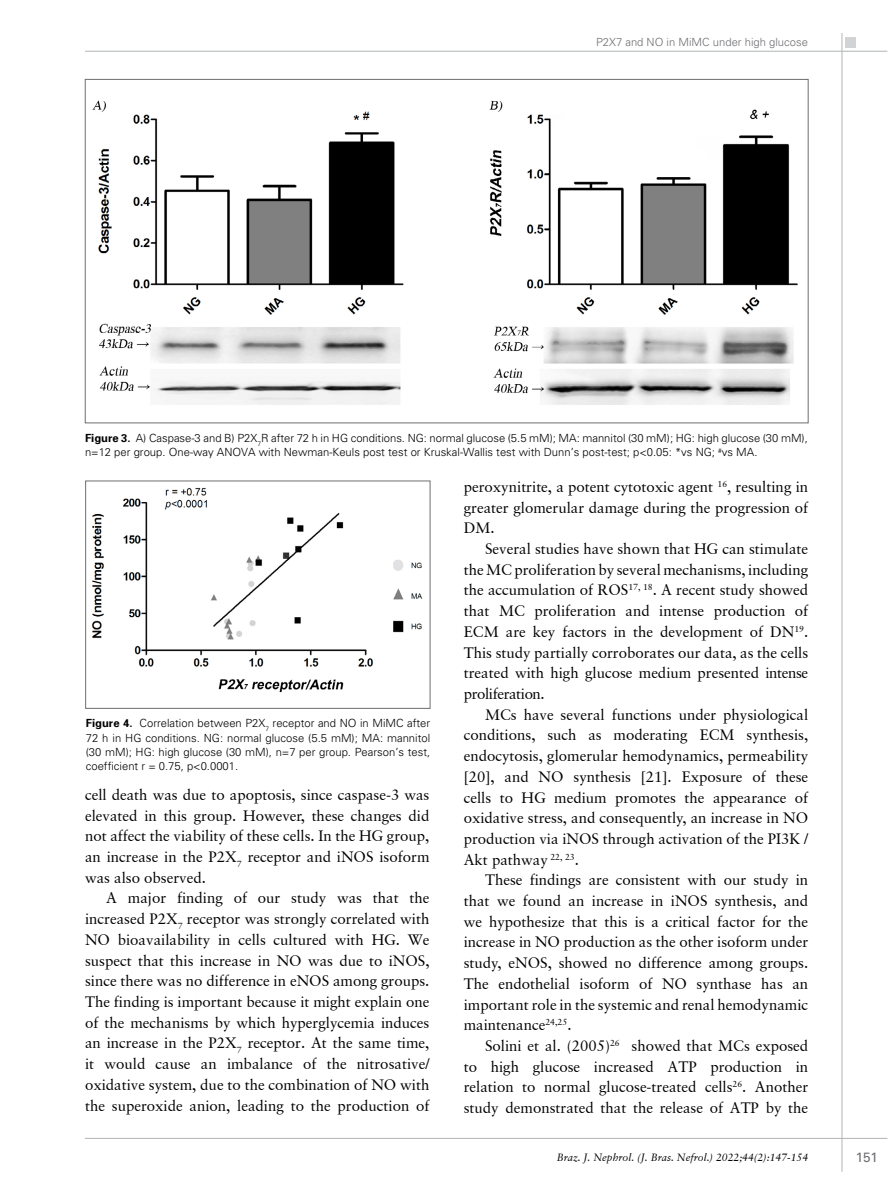
<style>
.page{position:relative;width:893px;height:1191px;background:#fff}
.page>*{position:absolute;margin:0;border:0;box-sizing:border-box;transform-origin:0 0}
.t1{font:15px/20.7px "Garamond Retrospective S Si";color:#000;text-align:justify}
.t2{font:13.5px "Univers LT Std";color:#6d6e71}
.t3{font:300 11.25px/14.2px "Univers LT Std";color:#000;text-align:justify}
.t4{font:300 11.25px "Univers LT Std";color:#6d6e71}
.t5{font:italic 10.5px "Garamond Retrospective S Si";color:#000}
.s1{font-family:"Univers 65";font-weight:700}
</style>
<div class="page">
<div style="left:845px;top:37px;width:11px;height:11px;background:#d1d3d4"></div>
<hr style="left:85px;top:51px;width:802px;height:1px;background:#b1b4b6">
<hr style="left:842px;top:33px;width:1px;height:1138px;background:#b1b4b6">
<hr style="left:85px;top:1138px;width:802px;height:1px;background:#b1b4b6">
<img style="left:92px;top:100px;width:706px;height:305px">
<img style="left:91px;top:487px;width:332px;height:206px">
<p class="t4" style="left:596px;top:36px;width:213px">P2X7 and NO in MiMC under high glucose</p>
<p class="t3" style="left:85px;top:431px;width:724px"><span class="s1">Figure 3.</span> A) Caspase-3 and B) P2X<sub>7</sub>R after 72 h in HG conditions. NG: normal glucose (5.5 mM); MA: mannitol (30 mM); HG: high glucose (30 mM), n=12 per group. One-way ANOVA with Newman-Keuls post test or Kruskal-Wallis test with Dunn’s post-test; p&lt;0.05: *vs NG; <sup>#</sup>vs MA.</p>
<p class="t3" style="left:86px;top:716px;width:346px"><span class="s1">Figure 4.</span> Correlation between P2X<sub>7</sub> receptor and NO in MiMC after 72 h in HG conditions. NG: normal glucose (5.5 mM); MA: mannitol (30 mM); HG: high glucose (30 mM), n=7 per group. Pearson’s test, coefficient r = 0.75, p&lt;0.0001.</p>
<p class="t1" style="left:85px;top:784px;width:346px">cell death was due to apoptosis, since caspase-3 was elevated in this group. However, these changes did not affect the viability of these cells. In the HG group, an increase in the P2X<sub>7</sub> receptor and iNOS isoform was also observed.</p>
<p class="t1" style="left:85px;top:887px;width:346px;text-indent:21px">A major finding of our study was that the increased P2X<sub>7</sub> receptor was strongly correlated with NO bioavailability in cells cultured with HG. We suspect that this increase in NO was due to iNOS, since there was no difference in eNOS among groups.<br>The finding is important because it might explain one of the mechanisms by which hyperglycemia induces an increase in the P2X<sub>7</sub> receptor. At the same time, it would cause an imbalance of the nitrosative/ oxidative system, due to the combination of NO with the superoxide anion, leading to the production of</p>
<p class="t1" style="left:464px;top:476px;width:346px">peroxynitrite, a potent cytotoxic agent <sup>16</sup>, resulting in greater glomerular damage during the progression of DM.</p>
<p class="t1" style="left:464px;top:538px;width:346px;text-indent:21px">Several studies have shown that HG can stimulate the MC proliferation by several mechanisms, including the accumulation of ROS<sup>17,</sup> <sup>18</sup>. A recent study showed that MC proliferation and intense production of ECM are key factors in the development of DN<sup>19</sup>.<br>This study partially corroborates our data, as the cells treated with high glucose medium presented intense proliferation.</p>
<p class="t1" style="left:464px;top:704px;width:346px;text-indent:21px">MCs have several functions under physiological conditions, such as moderating ECM synthesis, endocytosis, glomerular hemodynamics, permeability [20], and NO synthesis [21]. Exposure of these cells to HG medium promotes the appearance of oxidative stress, and consequently, an increase in NO production via iNOS through activation of the PI3K / Akt pathway <sup>22,</sup> <sup>23</sup>.</p>
<p class="t1" style="left:464px;top:869px;width:346px;text-indent:21px">These findings are consistent with our study in that we found an increase in iNOS synthesis, and we hypothesize that this is a critical factor for the increase in NO production as the other isoform under study, eNOS, showed no difference among groups.<br>The endothelial isoform of NO synthase has an important role in the systemic and renal hemodynamic maintenance<sup>24,25</sup>.</p>
<p class="t1" style="left:464px;top:1035px;width:346px;text-indent:21px">Solini et al. (2005)<sup>26</sup> showed that MCs exposed to high glucose increased ATP production in relation to normal glucose-treated cells<sup>26</sup>. Another study demonstrated that the release of ATP by the</p>
<p class="t5" style="left:557px;top:1151px;width:253px">Braz. J. Nephrol. (J. Bras. Nefrol.) 2022;44(2):147-154</p>
<p class="t2" style="left:856px;top:1149px;width:24px">151</p>
</div>
